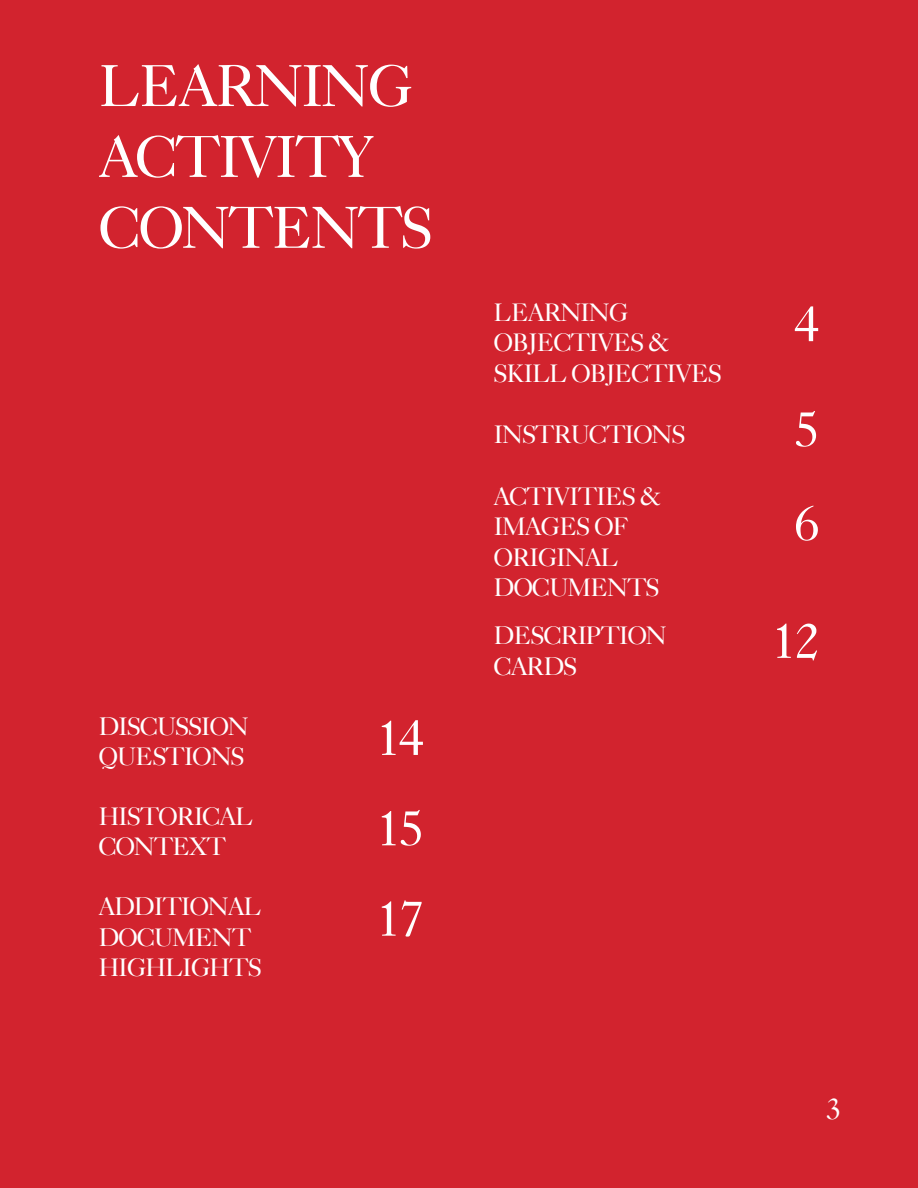
<style>
.page{position:relative;width:918px;height:1188px;background:#d2232e}
.page>*{position:absolute;margin:0;border:0;box-sizing:border-box;transform-origin:0 0}
.t1{font:59.25px/70.8px "Caslon 540 LT Std";letter-spacing:-.05em;color:#fff}
.t2{font:50.85px "Caslon 540 LT Std";letter-spacing:-.05em;color:#fff}
.t3{font:30px "Caslon 540 LT Std";color:#fff}
.t4{font:25.35px/30.3px "Caslon 540 LT Std";letter-spacing:-.05em;color:#fff}
</style>
<div class="page">
<h1 class="t1" style="left:98px;top:59px;width:336px">LEARNING<br>ACTIVITY<br>CONTENTS</h1>
<p class="t4" style="left:98px;top:715px;width:152px">DISCUSSION<br>QUESTIONS</p>
<p class="t4" style="left:98px;top:805px;width:156px">HISTORICAL<br>CONTEXT</p>
<p class="t4" style="left:98px;top:895px;width:165px">ADDITIONAL<br>DOCUMENT<br>HIGHLIGHTS</p>
<p class="t2" style="left:376px;top:719px;width:50px">14</p>
<p class="t2" style="left:376px;top:810px;width:50px">15</p>
<p class="t2" style="left:376px;top:900px;width:50px">17</p>
<p class="t4" style="left:494px;top:301px;width:177px">LEARNING<br>OBJECTIVES &amp;</p>
<p class="t4" style="left:494px;top:361px;width:230px">SKILL OBJECTIVES</p>
<p class="t4" style="left:494px;top:423px;width:193px">INSTRUCTIONS</p>
<p class="t4" style="left:494px;top:485px;width:169px">ACTIVITIES &amp;<br>IMAGES OF<br>ORIGINAL<br>DOCUMENTS</p>
<p class="t4" style="left:494px;top:624px;width:175px">DESCRIPTION<br>CARDS</p>
<p class="t2" style="left:794px;top:306px;width:27px">4</p>
<p class="t2" style="left:794px;top:411px;width:27px">5</p>
<p class="t2" style="left:794px;top:505px;width:27px">6</p>
<p class="t2" style="left:771px;top:622px;width:50px">12</p>
<p class="t3" style="left:826px;top:1098px;width:16px">3</p>
</div>
